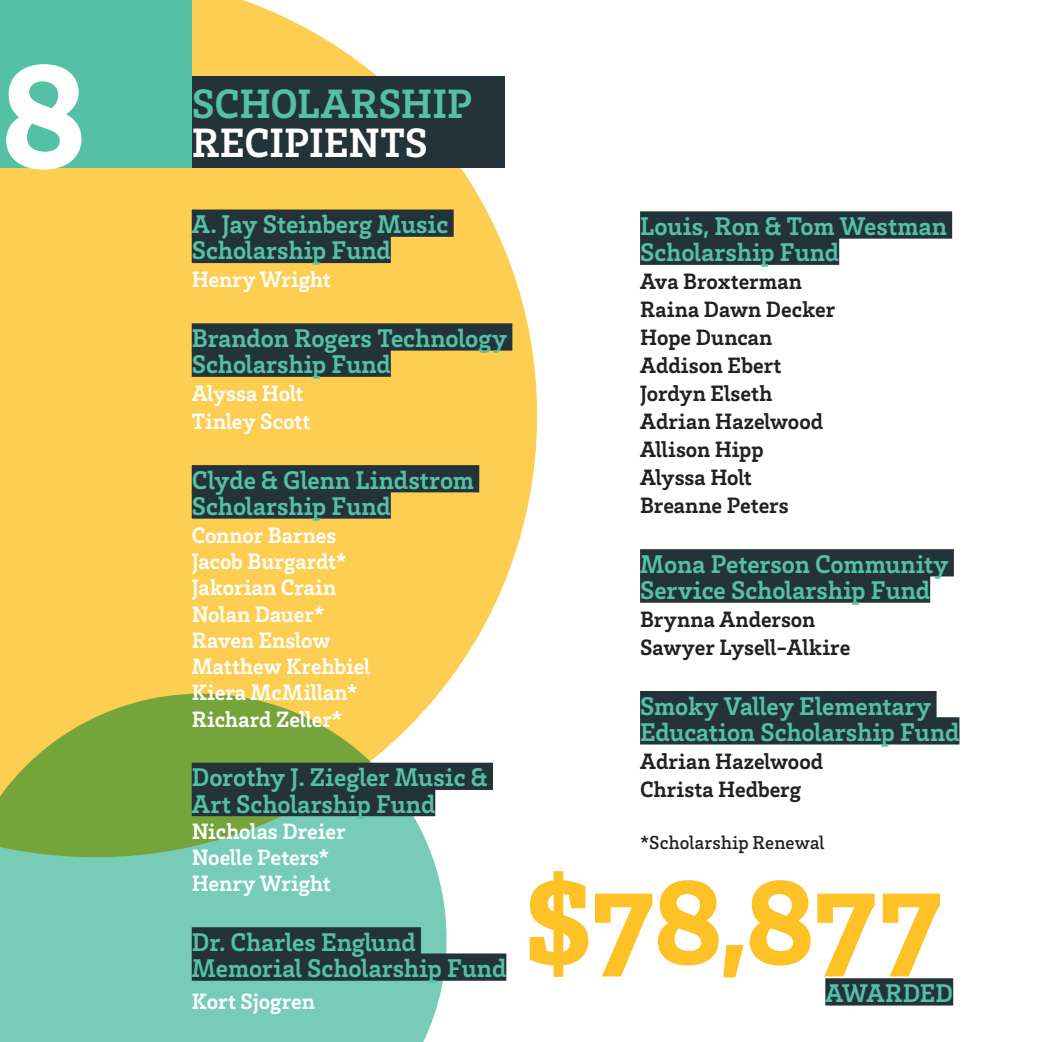
<style>
.page{position:relative;width:1042px;height:1042px;background:#fff}
.page>*{position:absolute;margin:0;border:0;box-sizing:border-box;transform-origin:0 0}
.Content_Number_94_pt{font:900 151.38px "Brix Slab";color:#fff}
._70_pt{font:900 122.5px "Brix Slab";color:#fec227}
.Heading_-_Align_Left{font:700 42px "Brix Slab";color:#54c0a5}
.Heading_-_Align_Left-2{font:700 42px "Brix Slab";color:#fff}
.Subhead_-_Bold__Align_Left{font:700 26.25px/26.2px "Brix Slab";color:#54c0a5}
.Subhead_-_Bold__Align_Left-2{font:700 22.75px "Brix Slab";color:#fff}
.Subhead_-_Bold__Align_Left-3{font:700 22.75px "Brix Slab";color:#231f20}
.Subhead_-_Bold__Align_Left-4{font:500 19.25px "Brix Slab";letter-spacing:.01em;color:#231f20}
</style>
<div class="page">
<div style="left:0;top:857px;width:446px;height:185px;background:#76ccb7"></div>
<svg style="left:0;top:0;width:537px;height:857px;fill:#fece52"></svg>
<div style="left:0;top:0;width:192px;height:168px;background:#54c0a5"></div>
<div style="left:192px;top:209px;width:262px;height:28px;background:#243339"></div>
<div style="left:192px;top:236px;width:199px;height:27px;background:#243339"></div>
<div style="left:192px;top:323px;width:320px;height:28px;background:#243339"></div>
<div style="left:192px;top:349px;width:199px;height:28px;background:#243339"></div>
<div style="left:192px;top:465px;width:287px;height:27px;background:#243339"></div>
<div style="left:192px;top:491px;width:199px;height:28px;background:#243339"></div>
<div style="left:192px;top:762px;width:301px;height:28px;background:#243339"></div>
<div style="left:192px;top:789px;width:243px;height:27px;background:#243339"></div>
<div style="left:192px;top:927px;width:229px;height:27px;background:#243339"></div>
<div style="left:192px;top:953px;width:314px;height:28px;background:#243339"></div>
<div style="left:192px;top:77px;width:312px;height:91px;background:#243339"></div>
<div style="left:825px;top:978px;width:128px;height:27px;background:#243339"></div>
<div style="left:640px;top:211px;width:312px;height:28px;background:#243339"></div>
<div style="left:640px;top:238px;width:199px;height:27px;background:#243339"></div>
<div style="left:640px;top:549px;width:314px;height:27px;background:#243339"></div>
<div style="left:640px;top:575px;width:290px;height:28px;background:#243339"></div>
<div style="left:640px;top:691px;width:296px;height:27px;background:#243339"></div>
<div style="left:640px;top:717px;width:319px;height:27px;background:#243339"></div>
<p class="Content_Number_94_pt" style="left:0;top:17px;width:89px">8</p>
<p class="Heading_-_Align_Left" style="left:192px;top:77px;width:282px">SCHOLARSHIP</p>
<p class="Heading_-_Align_Left-2" style="left:192px;top:115px;width:238px">RECIPIENTS</p>
<p class="Subhead_-_Bold__Align_Left" style="left:192px;top:210px;width:258px">A. Jay Steinberg Music<br>Scholarship Fund</p>
<p class="Subhead_-_Bold__Align_Left-2" style="left:192px;top:265px;width:140px">Henry Wright</p>
<p class="Subhead_-_Bold__Align_Left" style="left:192px;top:324px;width:317px">Brandon Rogers Technology<br>Scholarship Fund</p>
<p class="Subhead_-_Bold__Align_Left-2" style="left:192px;top:378px;width:113px">Alyssa Holt</p>
<p class="Subhead_-_Bold__Align_Left-2" style="left:192px;top:406px;width:120px">Tinley Scott</p>
<p class="Subhead_-_Bold__Align_Left" style="left:192px;top:465px;width:284px">Clyde &amp; Glenn Lindstrom<br>Scholarship Fund</p>
<p class="Subhead_-_Bold__Align_Left-2" style="left:192px;top:520px;width:146px">Connor Barnes</p>
<p class="Subhead_-_Bold__Align_Left-2" style="left:192px;top:546px;width:156px">Jacob Burgardt*</p>
<p class="Subhead_-_Bold__Align_Left-2" style="left:192px;top:573px;width:146px">Jakorian Crain</p>
<p class="Subhead_-_Bold__Align_Left-2" style="left:192px;top:599px;width:134px">Nolan Dauer*</p>
<p class="Subhead_-_Bold__Align_Left-2" style="left:192px;top:625px;width:140px">Raven Enslow</p>
<p class="Subhead_-_Bold__Align_Left-2" style="left:192px;top:651px;width:180px">Matthew Krehbiel</p>
<p class="Subhead_-_Bold__Align_Left-2" style="left:192px;top:678px;width:167px">Kiera McMillan*</p>
<p class="Subhead_-_Bold__Align_Left-2" style="left:192px;top:704px;width:152px">Richard Zeller*</p>
<p class="Subhead_-_Bold__Align_Left" style="left:192px;top:763px;width:297px">Dorothy J. Ziegler Music &amp;<br>Art Scholarship Fund</p>
<p class="Subhead_-_Bold__Align_Left-2" style="left:192px;top:816px;width:155px">Nicholas Dreier</p>
<p class="Subhead_-_Bold__Align_Left-2" style="left:192px;top:842px;width:139px">Noelle Peters*</p>
<p class="Subhead_-_Bold__Align_Left-2" style="left:192px;top:868px;width:140px">Henry Wright</p>
<p class="Subhead_-_Bold__Align_Left" style="left:192px;top:927px;width:316px">Dr. Charles Englund<br>Memorial Scholarship Fund</p>
<p class="Subhead_-_Bold__Align_Left-2" style="left:192px;top:986px;width:125px">Kort Sjogren</p>
<p class="Subhead_-_Bold__Align_Left" style="left:640px;top:212px;width:308px">Louis, Ron &amp; Tom Westman<br>Scholarship Fund</p>
<p class="Subhead_-_Bold__Align_Left-3" style="left:640px;top:267px;width:163px">Ava Broxterman</p>
<p class="Subhead_-_Bold__Align_Left-3" style="left:640px;top:295px;width:197px">Raina Dawn Decker</p>
<p class="Subhead_-_Bold__Align_Left-3" style="left:640px;top:323px;width:134px">Hope Duncan</p>
<p class="Subhead_-_Bold__Align_Left-3" style="left:640px;top:351px;width:143px">Addison Ebert</p>
<p class="Subhead_-_Bold__Align_Left-3" style="left:640px;top:379px;width:134px">Jordyn Elseth</p>
<p class="Subhead_-_Bold__Align_Left-3" style="left:640px;top:407px;width:185px">Adrian Hazelwood</p>
<p class="Subhead_-_Bold__Align_Left-3" style="left:640px;top:435px;width:125px">Allison Hipp</p>
<p class="Subhead_-_Bold__Align_Left-3" style="left:640px;top:463px;width:113px">Alyssa Holt</p>
<p class="Subhead_-_Bold__Align_Left-3" style="left:640px;top:491px;width:150px">Breanne Peters</p>
<p class="Subhead_-_Bold__Align_Left" style="left:640px;top:549px;width:310px">Mona Peterson Community</p>
<p class="Subhead_-_Bold__Align_Left" style="left:640px;top:576px;width:292px">Service Scholarship Fund</p>
<p class="Subhead_-_Bold__Align_Left-3" style="left:640px;top:604px;width:177px">Brynna Anderson</p>
<p class="Subhead_-_Bold__Align_Left-3" style="left:640px;top:632px;width:212px">Sawyer Lysell-Alkire</p>
<p class="Subhead_-_Bold__Align_Left" style="left:640px;top:691px;width:321px">Smoky Valley Elementary<br>Education Scholarship Fund</p>
<p class="Subhead_-_Bold__Align_Left-3" style="left:640px;top:746px;width:185px">Adrian Hazelwood</p>
<p class="Subhead_-_Bold__Align_Left-3" style="left:640px;top:774px;width:162px">Christa Hedberg</p>
<p class="Subhead_-_Bold__Align_Left-4" style="left:640px;top:830px;width:186px">*Scholarship Renewal</p>
<p class="_70_pt" style="left:524px;top:842px;width:421px">$78,877</p>
<p class="Subhead_-_Bold__Align_Left" style="left:825px;top:978px;width:129px">AWARDED</p>
</div>
